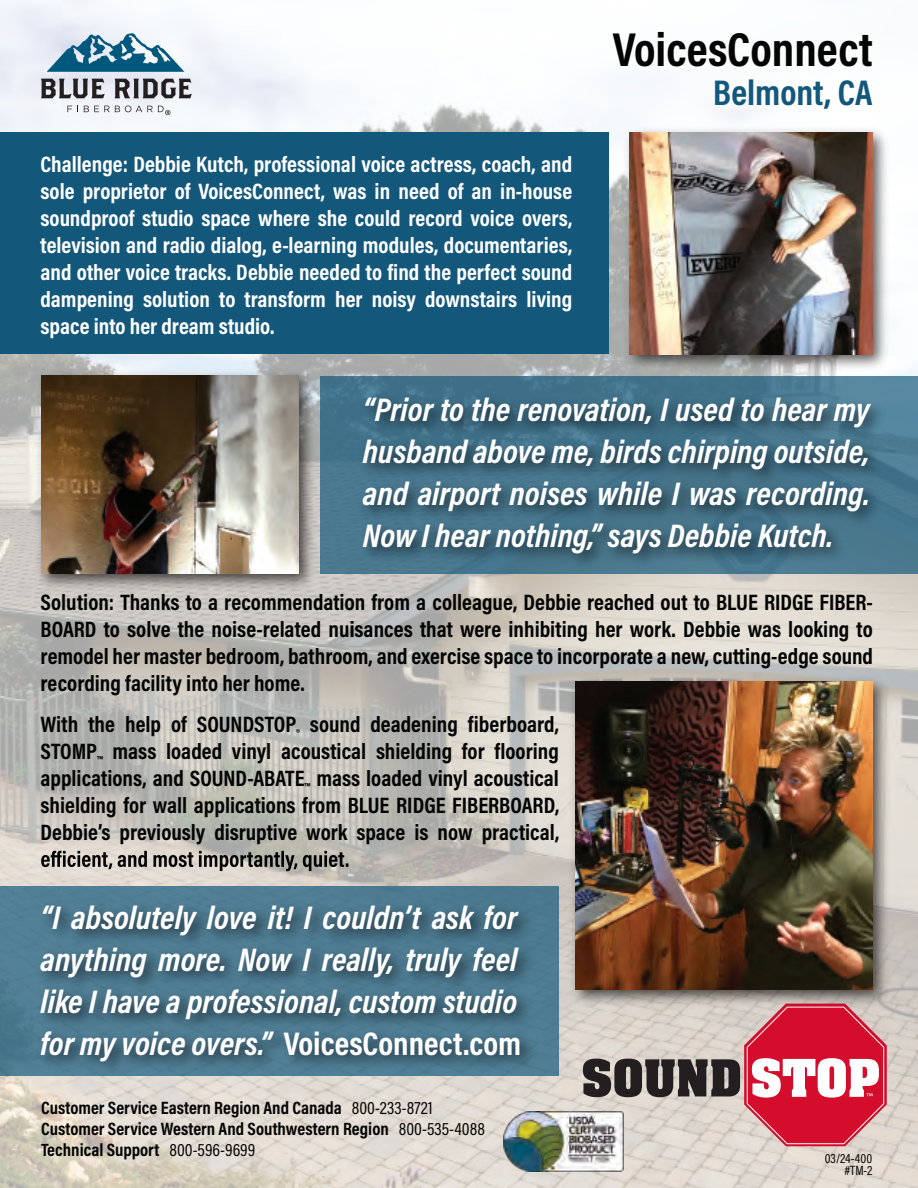
<style>
.page{position:relative;width:918px;height:1188px;background:#fff}
.page>*{position:absolute;margin:0;border:0;box-sizing:border-box;transform-origin:0 0}
.t1{font:700 48px "Acumin Pro Cond";color:#040503}
.t2{font:700 36px "Acumin Pro Cond";color:#13587b}
.t3{font:italic 700 33px/42px "Acumin Pro Cond";color:#fff}
.t4{font:700 22.5px/27px "Acumin Pro Cond";color:#040503;text-align:justify}
.t5{font:700 22.5px/27px "Acumin Pro Cond";color:#fff;text-align:justify}
.t6{font:700 18px/21px "Acumin Pro Cond";color:#040503}
.t7{font:13.5px/12px "Acumin Pro Cond";color:#040503;text-align:right}
.s1{font-style:normal}
.s2{font-weight:400}
</style>
<div class="page">
<img style="left:0;top:0;width:918px;height:1188px">
<div style="left:0;top:133px;width:608px;height:221px;background:#13587b"></div>
<svg style="left:41px;top:79px;width:64px;height:19px"></svg>
<svg style="left:115px;top:79px;width:77px;height:19px"></svg>
<svg style="left:67px;top:106px;width:11px;height:6px"></svg>
<svg style="left:47px;top:33px;width:137px;height:39px"></svg>
<svg style="left:84px;top:106px;width:86px;height:9px"></svg>
<img style="left:608px;top:21px;width:274px;height:102px">
<div style="left:0;top:886px;width:559px;height:189px;background:#4f7d93"></div>
<img style="left:30px;top:906px;width:515px;height:258px">
<svg style="left:321px;top:376px;width:597px;height:197px;background:#477890"></svg>
<img style="left:352px;top:383px;width:545px;height:261px">
<svg style="left:583px;top:1011px;width:304px;height:135px;background:#c7848a"></svg>
<svg style="left:41px;top:851px;width:307px;height:20px;background:#8f8c86"></svg>
<img style="left:618px;top:122px;width:276px;height:254px">
<img style="left:629px;top:133px;width:243px;height:221px">
<img style="left:30px;top:364px;width:291px;height:231px">
<img style="left:41px;top:375px;width:258px;height:199px">
<img style="left:565px;top:671px;width:330px;height:340px">
<img style="left:576px;top:682px;width:297px;height:308px">
<img style="left:503px;top:1111px;width:121px;height:60px">
<p class="t5" style="left:41px;top:150px;width:533px">Challenge: Debbie Kutch, professional voice actress, coach, and sole proprietor of VoicesConnect, was in need of an in-house soundproof studio space where she could record voice overs, television and radio dialog, e-learning modules, documentaries, and other voice tracks. Debbie needed to find the perfect sound dampening solution to transform her noisy downstairs living space into her dream studio.</p>
<h1 class="t1" style="left:613px;top:18px;width:261px">VoicesConnect</h1>
<h2 class="t2" style="left:713px;top:69px;width:161px">Belmont, CA</h2>
<h3 class="t3" style="left:363px;top:388px;width:508px;text-align:justify">“Prior to the renovation, I used to hear my husband above me, birds chirping outside, and airport noises while I was recording.<br>Now I hear nothing,” says Debbie Kutch.</h3>
<p class="t4" style="left:41px;top:588px;width:834px">Solution: Thanks to a recommendation from a colleague, Debbie reached out to BLUE RIDGE FIBER-BOARD to solve the noise-related nuisances that were inhibiting her work. Debbie was looking to remodel her master bedroom, bathroom, and exercise space to incorporate a new, cutting-edge sound recording facility into her home.</p>
<p class="t4" style="left:41px;top:710px;width:520px">With the help of SOUNDSTOP<sub>®</sub> sound deadening fiberboard, STOMP<sub>™</sub> mass loaded vinyl acoustical shielding for flooring applications, and SOUND-ABATE<sub>™</sub> mass loaded vinyl acoustical shielding for wall applications from BLUE RIDGE FIBERBOARD, Debbie’s previously disruptive work space is now practical,</p>
<h3 class="t3" style="left:41px;top:895px;width:482px">“I absolutely love it! I couldn’t ask for anything more. Now I really, truly feel like I have a professional, custom studio for my voice overs.” <span class="s1">VoicesConnect.com</span></h3>
<p class="t6" style="left:41px;top:1096px;width:445px">Customer Service Eastern Region And Canada <span class="s2">800-233-8721<br></span>Customer Service Western And Southwestern Region <span class="s2">800-535-4088<br></span>Technical Support <span class="s2">800-596-9699</span></p>
<p class="t7" style="left:825px;top:1152px;width:49px">03/24-400 #TM-2</p>
</div>
